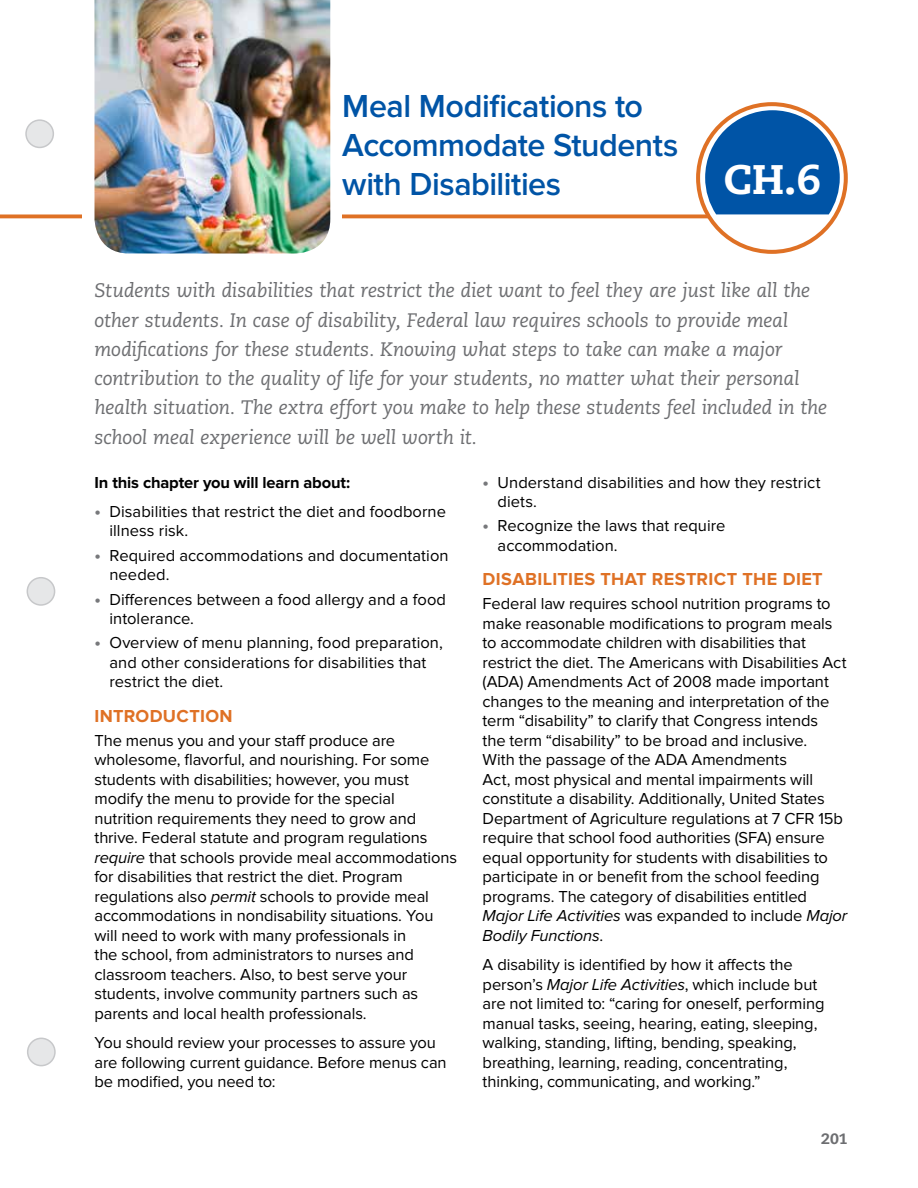
<style>
.page{position:relative;width:918px;height:1188px;background:#fff}
.page>*{position:absolute;margin:0;border:0;box-sizing:border-box;transform-origin:0 0}
.t1{font:800 41.25px "Caecilia";color:#fff}
.t2{font:600 33px/39px "Proxima Nova";letter-spacing:-.015em;color:#0054a6}
.t3{font:italic 19.5px/29.2px "Caecilia";letter-spacing:-.01em;color:#6d6e71}
.t4{font:700 18px "Proxima Nova";letter-spacing:.025em;color:#df7125}
.t5{font:16.5px/19.5px "Proxima Nova";letter-spacing:-.005em;color:#000}
.t6{font:700 16.5px "Proxima Nova";letter-spacing:-.01em;color:#000}
.t7{font:800 15px "Caecilia";color:#6d6e71}
.s1{font-weight:700;font-size:18px;color:#77787b}
.s2{font-style:italic}
</style>
<div class="page">
<svg style="left:0;top:214px;width:709px;height:4px;background:#e2823f"></svg>
<div style="left:82px;top:207px;width:260px;height:19px;background:#fff"></div>
<img style="left:94px;top:0;width:236px;height:254px">
<svg style="left:705px;top:110px;width:135px;height:104px;background:#286aac"></svg>
<div style="left:696px;top:102px;width:152px;height:152px;border:4px solid #df7125;border-radius:50%"></div>
<div style="left:26px;top:120px;width:27px;height:27px;background:#e6e7e8;border-radius:50%"></div>
<div style="left:25px;top:119px;width:29px;height:29px;border:2px solid #c7c8ca;border-radius:50%"></div>
<div style="left:27px;top:578px;width:28px;height:27px;background:#e6e7e8;border-radius:50%"></div>
<div style="left:27px;top:577px;width:28px;height:29px;border:2px solid #c7c8ca;border-radius:50%"></div>
<div style="left:28px;top:1038px;width:27px;height:28px;background:#e6e7e8;border-radius:50%"></div>
<div style="left:27px;top:1038px;width:29px;height:28px;border:2px solid #c7c8ca;border-radius:50%"></div>
<h2 class="t2" style="left:342px;top:87px;width:338px">Meal Modifications to<br>Accommodate Students with Disabilities</h2>
<h1 class="t1" style="left:724px;top:154px;width:98px">CH.6</h1>
<p class="t3" style="left:94px;top:276px;width:734px">Students with disabilities that restrict the diet want to feel they are just like all the other students. In case of disability, Federal law requires schools to provide meal modifications for these students. Knowing what steps to take can make a major contribution to the quality of life for your students, no matter what their personal health situation. The extra effort you make to help these students feel included in the school meal experience will be well worth it.</p>
<p class="t6" style="left:94px;top:473px;width:257px">In this chapter you will learn about:</p>
<p class="t5" style="left:110px;top:502px;width:338px;text-indent:-15px"><span class="s1">•</span> Disabilities that restrict the diet and foodborne illness risk.</p>
<p class="t5" style="left:110px;top:546px;width:341px;text-indent:-15px"><span class="s1">•</span> Required accommodations and documentation needed.</p>
<p class="t5" style="left:110px;top:590px;width:338px;text-indent:-15px"><span class="s1">•</span> Differences between a food allergy and a food intolerance.</p>
<p class="t5" style="left:110px;top:633px;width:335px;text-indent:-15px"><span class="s1">•</span> Overview of menu planning, food preparation, and other considerations for disabilities that restrict the diet.</p>
<p class="t4" style="left:94px;top:705px;width:140px">INTRODUCTION</p>
<p class="t5" style="left:94px;top:731px;width:364px">The menus you and your staff produce are wholesome, flavorful, and nourishing. For some students with disabilities; however, you must modify the menu to provide for the special nutrition requirements they need to grow and thrive. Federal statute and program regulations <span class="s2">require</span> that schools provide meal accommodations for disabilities that restrict the diet. Program regulations also <span class="s2">permit</span> schools to provide meal accommodations in nondisability situations. You will need to work with many professionals in<br>the school, from administrators to nurses and classroom teachers. Also, to best serve your students, involve community partners such as parents and local health professionals.</p>
<p class="t5" style="left:94px;top:1033px;width:354px">You should review your processes to assure you are following current guidance. Before menus can be modified, you need to:</p>
<p class="t5" style="left:498px;top:473px;width:325px;text-indent:-15px"><span class="s1">•</span> Understand disabilities and how they restrict diets.</p>
<p class="t5" style="left:498px;top:516px;width:229px;text-indent:-15px"><span class="s1">•</span> Recognize the laws that require accommodation.</p>
<p class="t4" style="left:483px;top:569px;width:342px">DISABILITIES THAT RESTRICT THE DIET</p>
<p class="t5" style="left:483px;top:594px;width:366px">Federal law requires school nutrition programs to make reasonable modifications to program meals to accommodate children with disabilities that restrict the diet. The Americans with Disabilities Act (ADA) Amendments Act of 2008 made important changes to the meaning and interpretation of the term “disability” to clarify that Congress intends<br>the term “disability” to be broad and inclusive.<br>With the passage of the ADA Amendments<br>Act, most physical and mental impairments will constitute a disability. Additionally, United States Department of Agriculture regulations at 7 CFR 15b require that school food authorities (SFA) ensure equal opportunity for students with disabilities to participate in or benefit from the school feeding programs. The category of disabilities entitled <span class="s2">Major Life Activities</span> was expanded to include <span class="s2">Major Bodily Functions</span>.</p>
<p class="t5" style="left:483px;top:955px;width:343px">A disability is identified by how it affects the person’s <span class="s2">Major Life Activities</span>, which include but are not limited to: “caring for oneself, performing manual tasks, seeing, hearing, eating, sleeping, walking, standing, lifting, bending, speaking, breathing, learning, reading, concentrating, thinking, communicating, and working.”</p>
<p class="t7" style="left:821px;top:1130px;width:28px">201</p>
</div>
